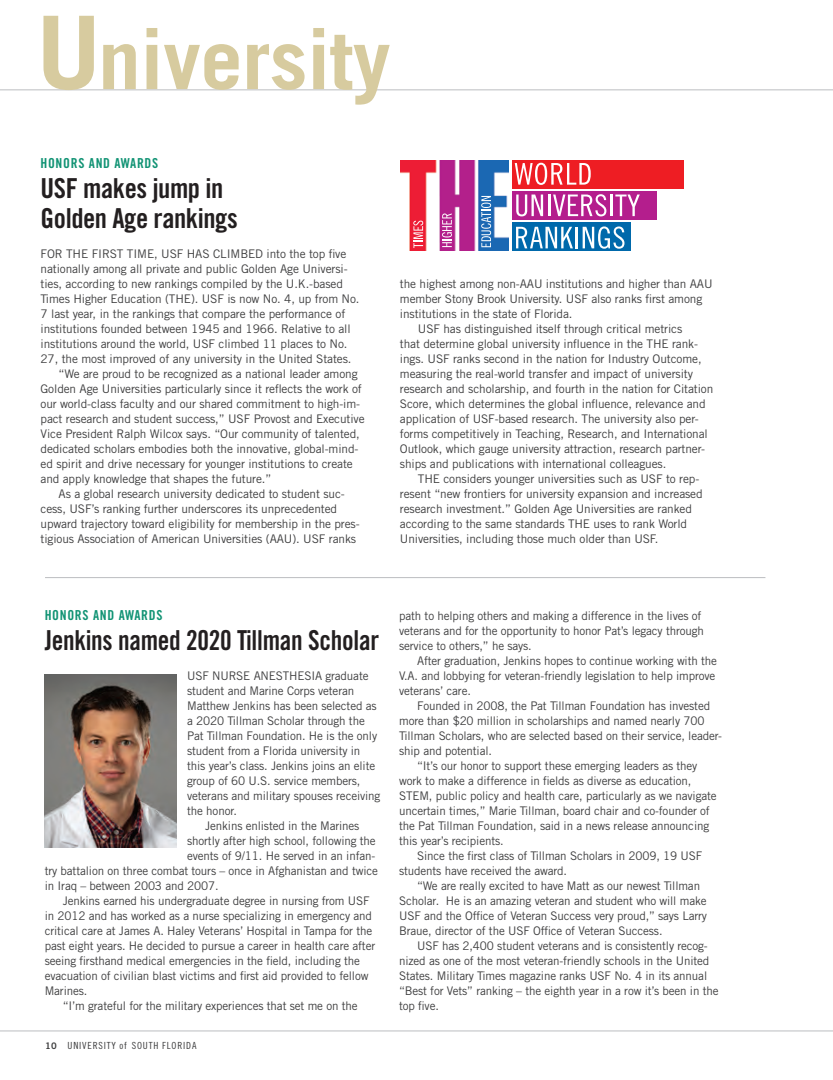
<style>
.page{position:relative;width:833px;height:1080px;background:#fff}
.page>*{position:absolute;margin:0;border:0;box-sizing:border-box;transform-origin:0 0}
.t1{font:700 81.25px "Trade Gothic LT Std";letter-spacing:-.01em;color:#d7cb9f;scale:1.05 1}
.Basic_Body_no_indent{font:27.5px/30px "Trade Gothic LT Std Bd Cn 20";letter-spacing:-.015em;color:#231f20}
.Basic_Body_no_indent-2{font:27.5px "Trade Gothic LT Std Bd Cn 20";letter-spacing:-.015em;color:#231f20;scale:.95 1}
.Basic_Body_no_indent-3{font:13.75px "Trade Gothic LT Std Bd Cn 20";letter-spacing:.05em;color:#119374}
.Basic_Body_-_indent{font:11.88px/15px "Trade Gothic LT Std";letter-spacing:-.01em;color:#3e3e3f}
.Basic_Body_no_indent-4{font:11.88px/15px "Trade Gothic LT Std";letter-spacing:-.01em;color:#3e3e3f}
.t2{font:9.75px "Trade Gothic LT Std Cn 18";letter-spacing:.08em;color:#3e3e3f}
.s1{font-size:101.5px}
.s2{font-family:"Trade Gothic LT Std Bd 2";font-size:9px}
</style>
<div class="page">
<hr style="left:0;top:1031px;width:832px;height:1px;background:#bcbdc0">
<hr style="left:0;top:90px;width:832px;height:1px;background:#bcbdc0">
<img style="left:44px;top:675px;width:132px;height:173px">
<img style="left:400px;top:160px;width:108px;height:91px">
<div style="left:512px;top:160px;width:172px;height:28px;background:#ee1d23"></div>
<div style="left:512px;top:192px;width:145px;height:28px;background:#b41e8d"></div>
<div style="left:512px;top:223px;width:118px;height:28px;background:#0069ab"></div>
<svg style="left:514px;top:163px;width:76px;height:22px"></svg>
<svg style="left:516px;top:195px;width:27px;height:21px"></svg>
<hr style="left:548px;top:195px;width:2px;height:21px;background:#fff">
<svg style="left:553px;top:194px;width:53px;height:22px"></svg>
<hr style="left:610px;top:195px;width:2px;height:21px;background:#fff">
<svg style="left:615px;top:195px;width:24px;height:21px"></svg>
<svg style="left:516px;top:227px;width:57px;height:21px"></svg>
<hr style="left:575px;top:227px;width:3px;height:21px;background:#fff">
<svg style="left:582px;top:226px;width:42px;height:23px"></svg>
<svg style="left:413px;top:221px;width:10px;height:27px"></svg>
<svg style="left:442px;top:213px;width:10px;height:34px"></svg>
<svg style="left:481px;top:196px;width:10px;height:51px"></svg>
<hr style="left:45px;top:577px;width:720px;height:1px;background:#bcbdc0">
<p class="t1" style="left:36px;top:10px;width:339px"><span class="s1">U</span>niversity</p>
<p class="Basic_Body_no_indent-3" style="left:41px;top:155px;width:119px">HONORS AND AWARDS</p>
<p class="Basic_Body_no_indent" style="left:41px;top:173px;width:199px">USF makes jump in<br>Golden Age rankings</p>
<p class="Basic_Body_no_indent-4" style="left:41px;top:247px;width:320px">FOR THE FIRST TIME, USF HAS CLIMBED into the top five nationally among all private and public Golden Age Universi&shy;ties, according to new rankings compiled by the U.K.-based Times Higher Education (THE). USF is now No. 4, up from No.<br>7 last year, in the rankings that compare the performance of institutions founded between 1945 and 1966. Relative to all institutions around the world, USF climbed 11 places to No.<br>27, the most improved of any university in the United States.</p>
<p class="Basic_Body_-_indent" style="left:41px;top:367px;width:326px;text-indent:18px">“We are proud to be recognized as a national leader among Golden Age Universities particularly since it reflects the work of our world-class faculty and our shared commitment to high-im&shy;pact research and student success,” USF Provost and Executive Vice President Ralph Wilcox says. “Our community of talented, dedicated scholars embodies both the innovative, global-mind&shy;ed spirit and drive necessary for younger institutions to create and apply knowledge that shapes the future.”</p>
<p class="Basic_Body_-_indent" style="left:41px;top:486px;width:321px;text-indent:18px">As a global research university dedicated to student suc&shy;cess, USF’s ranking further underscores its unprecedented upward trajectory toward eligibility for membership in the pres&shy;tigious Association of American Universities (AAU). USF ranks</p>
<p class="Basic_Body_-_indent" style="left:400px;top:276px;width:314px">the highest among non-AAU institutions and higher than AAU member Stony Brook University. USF also ranks first among institutions in the state of Florida.</p>
<p class="Basic_Body_-_indent" style="left:400px;top:321px;width:315px;text-indent:18px">USF has distinguished itself through critical metrics<br>that determine global university influence in the THE rank&shy;ings. USF ranks second in the nation for Industry Outcome, measuring the real-world transfer and impact of university research and scholarship, and fourth in the nation for Citation Score, which determines the global influence, relevance and application of USF-based research. The university also per&shy;forms competitively in Teaching, Research, and International Outlook, which gauge university attraction, research partner&shy;ships and publications with international colleagues.</p>
<p class="Basic_Body_-_indent" style="left:400px;top:471px;width:304px;text-indent:18px">THE considers younger universities such as USF to rep&shy;resent “new frontiers for university expansion and increased research investment.” Golden Age Universities are ranked according to the same standards THE uses to rank World Universities, including those much older than USF.</p>
<p class="Basic_Body_no_indent-3" style="left:45px;top:606px;width:119px">HONORS AND AWARDS</p>
<p class="Basic_Body_no_indent-2" style="left:45px;top:623px;width:353px">Jenkins named 2020 Tillman Scholar</p>
<p class="Basic_Body_no_indent-4" style="left:187px;top:668px;width:195px">USF NURSE ANESTHESIA graduate student and Marine Corps veteran Matthew Jenkins has been selected as a 2020 Tillman Scholar through the Pat Tillman Foundation. He is the only student from a Florida university in this year’s class. Jenkins joins an elite group of 60 U.S. service members, veterans and military spouses receiving the honor.</p>
<p class="Basic_Body_-_indent" style="left:205px;top:818px;width:156px">Jenkins enlisted in the Marines</p>
<p class="Basic_Body_-_indent" style="left:187px;top:833px;width:190px">shortly after high school, following the</p>
<p class="Basic_Body_-_indent" style="left:187px;top:848px;width:190px">events of 9/11. He served in an infan-</p>
<p class="Basic_Body_-_indent" style="left:45px;top:863px;width:335px">try battalion on three combat tours – once in Afghanistan and twice</p>
<p class="Basic_Body_-_indent" style="left:45px;top:878px;width:175px">in Iraq – between 2003 and 2007.</p>
<p class="Basic_Body_-_indent" style="left:45px;top:893px;width:332px;text-indent:18px">Jenkins earned his undergraduate degree in nursing from USF in 2012 and has worked as a nurse specializing in emergency and critical care at James A. Haley Veterans’ Hospital in Tampa for the past eight years. He decided to pursue a career in health care after seeing firsthand medical emergencies in the field, including the evacuation of civilian blast victims and first aid provided to fellow Marines.</p>
<p class="Basic_Body_-_indent" style="left:63px;top:998px;width:296px">“I’m grateful for the military experiences that set me on the</p>
<p class="t2" style="left:45px;top:1040px;width:153px"><span class="s2">10</span> UNIVERSITY of SOUTH FLORIDA</p>
<p class="Basic_Body_-_indent" style="left:399px;top:608px;width:306px">path to helping others and making a difference in the lives of veterans and for the opportunity to honor Pat’s legacy through service to others,” he says.</p>
<p class="Basic_Body_-_indent" style="left:399px;top:653px;width:319px;text-indent:18px">After graduation, Jenkins hopes to continue working with the<br>V.A. and lobbying for veteran-friendly legislation to help improve veterans’ care.</p>
<p class="Basic_Body_-_indent" style="left:399px;top:698px;width:324px;text-indent:18px">Founded in 2008, the Pat Tillman Foundation has invested more than $20 million in scholarships and named nearly 700<br>Tillman Scholars, who are selected based on their service, leader&shy;ship and potential.</p>
<p class="Basic_Body_-_indent" style="left:399px;top:758px;width:319px;text-indent:18px">“It’s our honor to support these emerging leaders as they work to make a difference in fields as diverse as education, STEM, public policy and health care, particularly as we navigate uncertain times,” Marie Tillman, board chair and co-founder of the Pat Tillman Foundation, said in a news release announcing this year’s recipients.</p>
<p class="Basic_Body_-_indent" style="left:399px;top:848px;width:305px;text-indent:18px">Since the first class of Tillman Scholars in 2009, 19 USF students have received the award.</p>
<p class="Basic_Body_-_indent" style="left:399px;top:878px;width:309px;text-indent:18px">“We are really excited to have Matt as our newest Tillman Scholar. He is an amazing veteran and student who will make USF and the Office of Veteran Success very proud,” says Larry Braue, director of the USF Office of Veteran Success.</p>
<p class="Basic_Body_-_indent" style="left:399px;top:938px;width:321px;text-indent:18px">USF has 2,400 student veterans and is consistently recog&shy;nized as one of the most veteran-friendly schools in the United States. Military Times magazine ranks USF No. 4 in its annual “Best for Vets” ranking – the eighth year in a row it’s been in the top five.</p>
</div>
